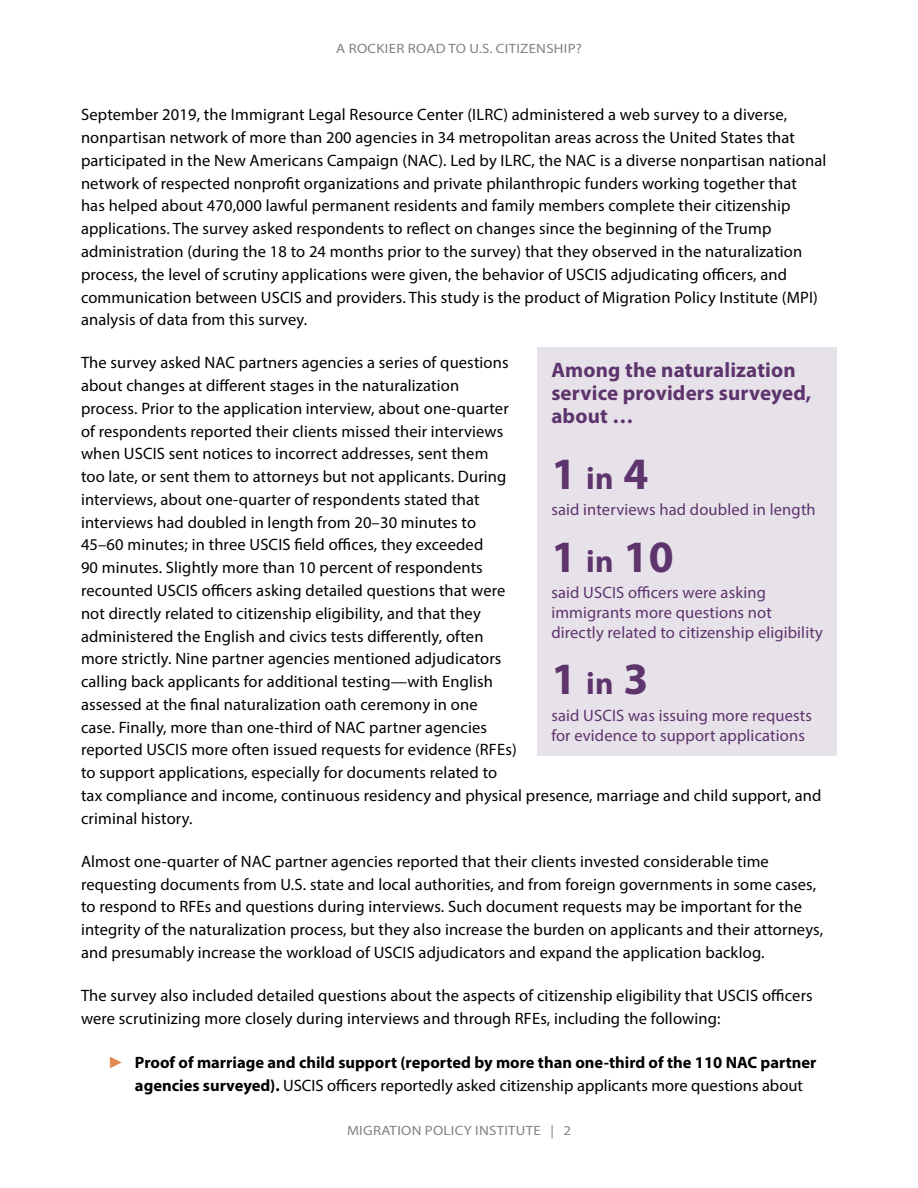
<style>
.page{position:relative;width:918px;height:1188px;background:#fff}
.page>*{position:absolute;margin:0;border:0;box-sizing:border-box;transform-origin:0 0}
.t1{font:700 45px "Myriad Pro";color:#5e346d}
.t2{font:700 21px/22.8px "Myriad Pro";letter-spacing:.01em;color:#5e346d}
.t3{font:16.5px/22.8px "Myriad Pro";letter-spacing:.01em;color:#000}
.t4{font:16.5px/19.8px "Myriad Pro";letter-spacing:.01em;color:#5e346d}
.t5{font:700 16.5px/23.7px "Myriad Pro";color:#000}
.t6{font:13.5px "Myriad Pro";letter-spacing:.02em;color:#808285;scale:1.1 1}
.s1{font-family:"Times New Roman";font-weight:400;color:#e08a4f}
.s2{font-weight:400}
.s3{font-size:31.5px}
</style>
<div class="page">
<div style="left:538px;top:348px;width:299px;height:408px;background:#e7e1e9"></div>
<p class="t6" style="left:336px;top:40px;width:225px">A ROCKIER ROAD TO U.S. CITIZENSHIP?</p>
<p class="t3" style="left:81px;top:103px;width:747px">September 2019, the Immigrant Legal Resource Center (ILRC) administered a web survey to a diverse, nonpartisan network of more than 200 agencies in 34 metropolitan areas across the United States that participated in the New Americans Campaign (NAC). Led by ILRC, the NAC is a diverse nonpartisan national network of respected nonprofit organizations and private philanthropic funders working together that<br>has helped about 470,000 lawful permanent residents and family members complete their citizenship applications. The survey asked respondents to reflect on changes since the beginning of the Trump administration (during the 18 to 24 months prior to the survey) that they observed in the naturalization process, the level of scrutiny applications were given, the behavior of USCIS adjudicating officers, and communication between USCIS and providers. This study is the product of Migration Policy Institute (MPI) analysis of data from this survey.</p>
<p class="t3" style="left:81px;top:351px;width:742px">The survey asked NAC partners agencies a series of questions<br>about changes at different stages in the naturalization<br>process. Prior to the application interview, about one-quarter<br>of respondents reported their clients missed their interviews<br>when USCIS sent notices to incorrect addresses, sent them<br>too late, or sent them to attorneys but not applicants. During<br>interviews, about one-quarter of respondents stated that<br>interviews had doubled in length from 20–30 minutes to<br>45–60 minutes; in three USCIS field offices, they exceeded<br>90 minutes. Slightly more than 10 percent of respondents<br>recounted USCIS officers asking detailed questions that were<br>not directly related to citizenship eligibility, and that they<br>administered the English and civics tests differently, often<br>more strictly. Nine partner agencies mentioned adjudicators<br>calling back applicants for additional testing—with English<br>assessed at the final naturalization oath ceremony in one<br>case. Finally, more than one-third of NAC partner agencies<br>reported USCIS more often issued requests for evidence (RFEs)<br>to support applications, especially for documents related to<br>tax compliance and income, continuous residency and physical presence, marriage and child support, and criminal history.</p>
<p class="t3" style="left:81px;top:850px;width:744px">Almost one-quarter of NAC partner agencies reported that their clients invested considerable time requesting documents from U.S. state and local authorities, and from foreign governments in some cases, to respond to RFEs and questions during interviews. Such document requests may be important for the integrity of the naturalization process, but they also increase the burden on applicants and their attorneys, and presumably increase the workload of USCIS adjudicators and expand the application backlog.</p>
<p class="t3" style="left:81px;top:984px;width:733px">The survey also included detailed questions about the aspects of citizenship eligibility that USCIS officers were scrutinizing more closely during interviews and through RFEs, including the following:</p>
<p class="t5" style="left:135px;top:1050px;width:683px;text-indent:-27px"><span class="s1">►</span> Proof of marriage and child support (reported by more than one-third of the 110 NAC partner agencies surveyed). <span class="s2">USCIS officers reportedly asked citizenship applicants more questions about</span></p>
<p class="t2" style="left:551px;top:358px;width:262px">Among the naturalization service providers surveyed, about …</p>
<h1 class="t1" style="left:551px;top:444px;width:99px">1 <span class="s3">in</span> 4</h1>
<p class="t4" style="left:551px;top:499px;width:266px">said interviews had doubled in length</p>
<h1 class="t1" style="left:551px;top:527px;width:124px">1 <span class="s3">in</span> 10</h1>
<p class="t4" style="left:551px;top:582px;width:273px">said USCIS officers were asking immigrants more questions not directly related to citizenship eligibility</p>
<h1 class="t1" style="left:551px;top:650px;width:99px">1 <span class="s3">in</span> 3</h1>
<p class="t4" style="left:551px;top:705px;width:262px">said USCIS was issuing more requests for evidence to support applications</p>
<p class="t6" style="left:347px;top:1122px;width:205px">MIGRATION POLICY INSTITUTE | 2</p>
</div>
